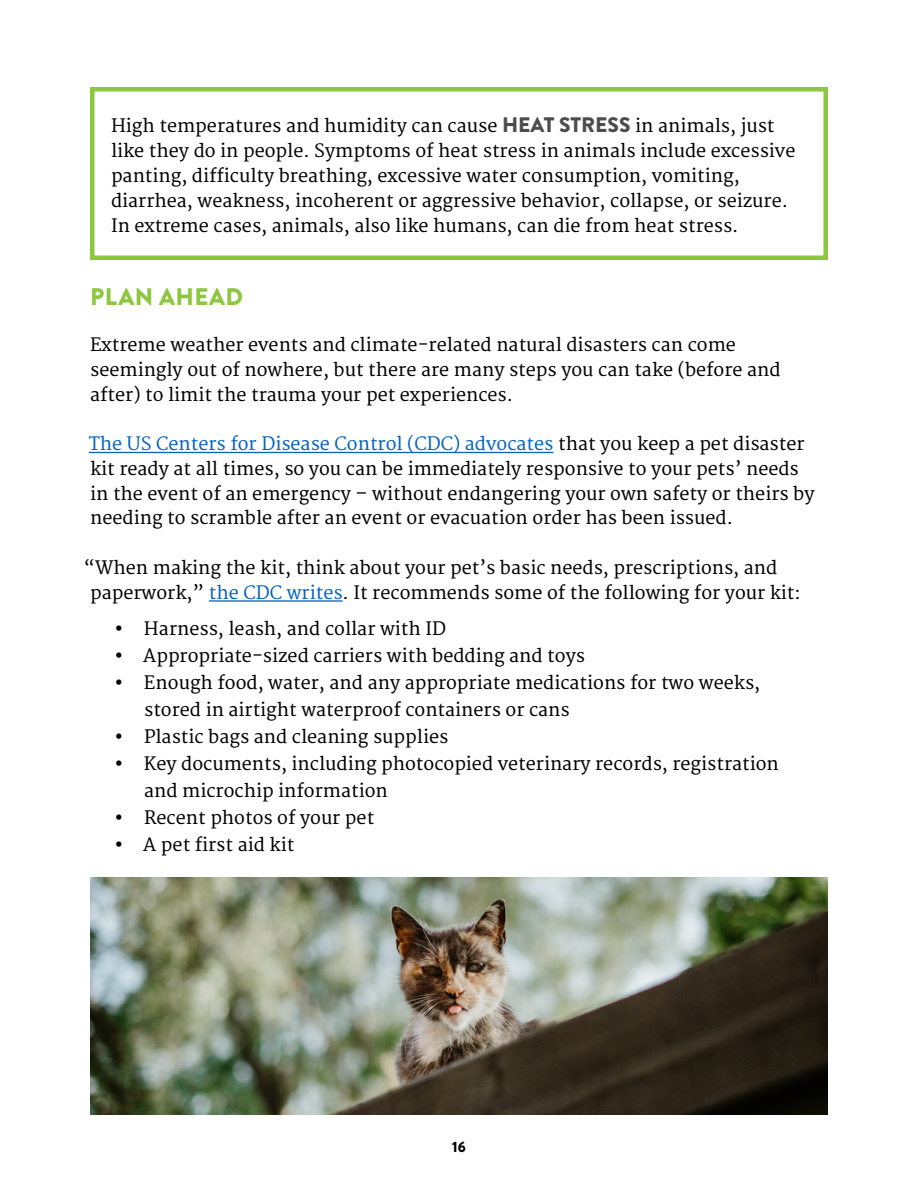
<style>
.page{position:relative;width:918px;height:1188px;background:#fff}
.page>*{position:absolute;margin:0;border:0;box-sizing:border-box;transform-origin:0 0}
.t1{font:900 24px "Brandon Grotesque";letter-spacing:.02em;color:#8dc63f}
.t2{font:18px/24.8px "Merriweather";color:#000}
.t3{font:900 15px "Brandon Grotesque";color:#000}
.s1{font-family:"Brandon Grotesque";font-weight:900;font-size:21px;color:#4d4d4f}
.s2{color:#0563c1}
</style>
<div class="page">
<hr style="left:89px;top:452px;width:465px;height:1px;background:#0563c1">
<hr style="left:209px;top:600px;width:134px;height:2px;background:#0563c1">
<div style="left:90px;top:87px;width:738px;height:173px;border:4px solid #8dc63f"></div>
<img style="left:90px;top:878px;width:738px;height:236px">
<p class="t2" style="left:111px;top:114px;width:686px">High temperatures and humidity can cause <span class="s1">HEAT STRESS</span> in animals, just like they do in people. Symptoms of heat stress in animals include excessive panting, difficulty breathing, excessive water consumption, vomiting, diarrhea, weakness, incoherent or aggressive behavior, collapse, or seizure.<br>In extreme cases, animals, also like humans, can die from heat stress.</p>
<h1 class="t1" style="left:90px;top:280px;width:154px">PLAN AHEAD</h1>
<p class="t2" style="left:90px;top:333px;width:692px">Extreme weather events and climate-related natural disasters can come seemingly out of nowhere, but there are many steps you can take (before and after) to limit the trauma your pet experiences.</p>
<p class="t2" style="left:89px;top:432px;width:727px"><span class="s2">The US Centers for Disease Control (CDC) advocates</span> that you keep a pet disaster kit ready at all times, so you can be immediately responsive to your pets’ needs in the event of an emergency – without endangering your own safety or theirs by needing to scramble after an event or evacuation order has been issued.</p>
<p class="t2" style="left:90px;top:556px;width:712px;text-indent:-6px">“When making the kit, think about your pet’s basic needs, prescriptions, and paperwork,” <span class="s2">the CDC writes</span>. It recommends some of the following for your kit:</p>
<p class="t2" style="left:115px;top:617px;width:333px">• Harness, leash, and collar with ID</p>
<p class="t2" style="left:115px;top:644px;width:472px">• Appropriate-sized carriers with bedding and toys</p>
<p class="t2" style="left:144px;top:670px;width:618px;line-height:27px;text-indent:-29px">• Enough food, water, and any appropriate medications for two weeks, stored in airtight waterproof containers or cans</p>
<p class="t2" style="left:115px;top:725px;width:335px">• Plastic bags and cleaning supplies</p>
<p class="t2" style="left:144px;top:751px;width:636px;line-height:27px;text-indent:-29px">• Key documents, including photocopied veterinary records, registration and microchip information</p>
<p class="t2" style="left:115px;top:806px;width:261px">• Recent photos of your pet</p>
<p class="t2" style="left:115px;top:833px;width:181px">• A pet first aid kit</p>
<p class="t3" style="left:452px;top:1136px;width:15px">16</p>
</div>
